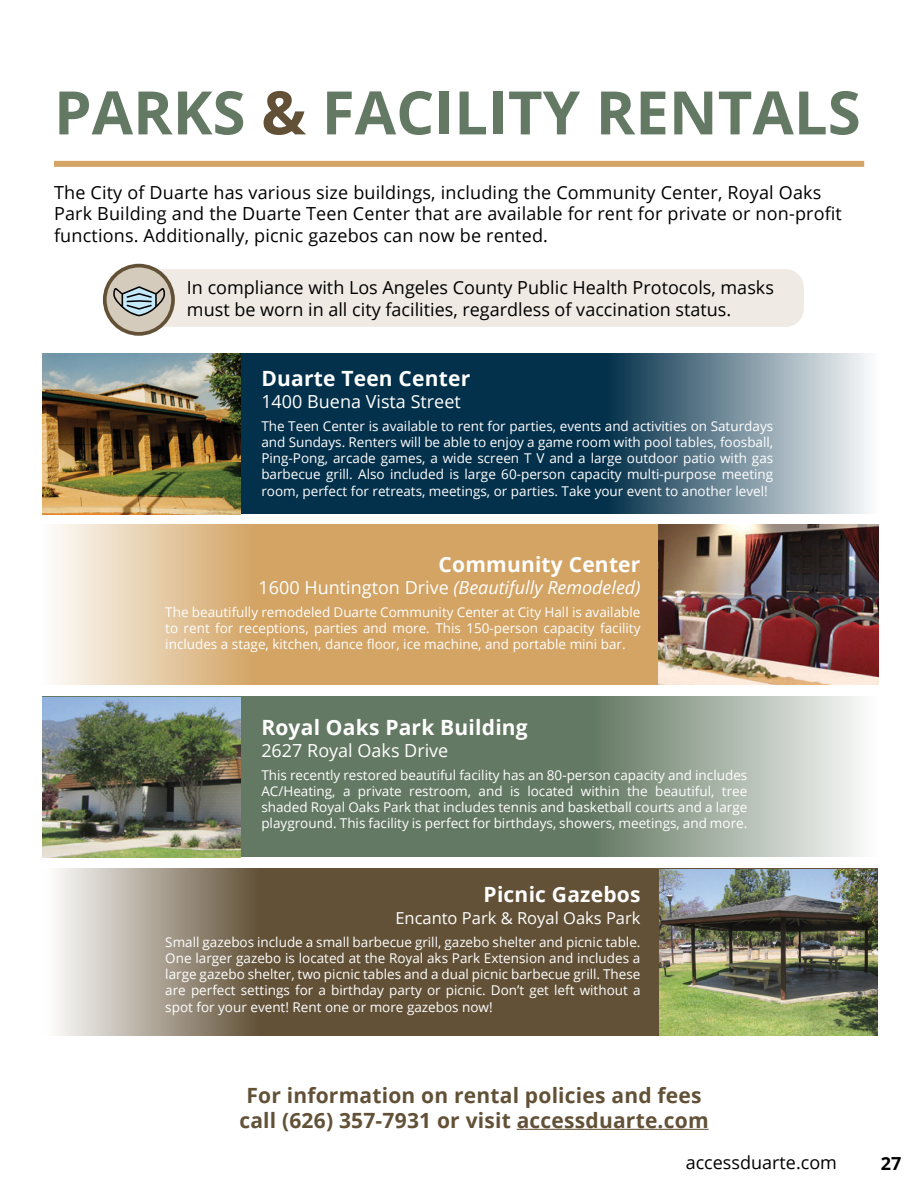
<style>
.page{position:relative;width:918px;height:1188px;background:#fff}
.page>*{position:absolute;margin:0;border:0;box-sizing:border-box;transform-origin:0 0}
.Section_Headers{font:700 60px "Open Sans";color:#647963}
.t1{font:700 21px "Open Sans";letter-spacing:.01em;color:#625137}
.t2{font:700 21px "Open Sans";letter-spacing:.01em;color:#fff}
.Class_Description{font:18px/21.6px "Open Sans";letter-spacing:.01em;color:#000}
.Class_Description-2{font:italic 18px "Open Sans";color:#fff}
.Class_Instructor{font:18px "Open Sans";color:#fff}
.t3{font:700 18px "Open Sans";color:#000}
.Class_Description-3{font:16.5px "Open Sans";color:#fff}
.Class_Description-4{font:13.5px/16.2px "Open Sans";color:#fff;text-align:justify}
.s1{color:#625137}
.s2{font-style:normal}
</style>
<div class="page">
<svg style="left:241px;top:354px;width:627px;height:160px;background:#35596e"></svg>
<svg style="left:55px;top:524px;width:604px;height:161px;background:#d9b27c"></svg>
<svg style="left:42px;top:696px;width:819px;height:160px;background:#839382"></svg>
<svg style="left:57px;top:868px;width:821px;height:168px;background:#7b6c56"></svg>
<div style="left:135px;top:269px;width:669px;height:58px;background:#efeae4;border-radius:18px"></div>
<div style="left:105px;top:266px;width:68px;height:68px;background:#d5cbbd;border-radius:50%"></div>
<svg style="left:113px;top:286px;width:52px;height:30px"></svg>
<div style="left:103px;top:264px;width:72px;height:72px;border:4px solid #625137;border-radius:50%"></div>
<img style="left:42px;top:697px;width:199px;height:160px">
<img style="left:659px;top:524px;width:220px;height:161px">
<img style="left:42px;top:354px;width:199px;height:160px">
<img style="left:660px;top:869px;width:218px;height:167px">
<hr style="left:517px;top:1129px;width:192px;height:1px;background:#625137">
<div style="left:54px;top:161px;width:810px;height:6px;background:#d3a464"></div>
<p class="Section_Headers" style="left:54px;top:70px;width:808px">PARKS <span class="s1">&amp;</span> FACILITY RENTALS</p>
<p class="Class_Description" style="left:54px;top:181px;width:790px">The City of Duarte has various size buildings, including the Community Center, Royal Oaks<br>Park Building and the Duarte Teen Center that are available for rent for private or non-profit functions. Additionally, picnic gazebos can now be rented.</p>
<p class="Class_Description" style="left:187px;top:276px;width:588px">In compliance with Los Angeles County Public Health Protocols, masks must be worn in all city facilities, regardless of vaccination status.</p>
<p class="t2" style="left:261px;top:364px;width:210px">Duarte Teen Center</p>
<p class="Class_Instructor" style="left:261px;top:389px;width:201px">1400 Buena Vista Street</p>
<p class="Class_Description-4" style="left:261px;top:417px;width:513px">The Teen Center is available to rent for parties, events and activities on Saturdays and Sundays. Renters will be able to enjoy a game room with pool tables, foosball, Ping-Pong, arcade games, a wide screen T V and a large outdoor patio with gas barbecue grill. Also included is large 60-person capacity multi-purpose meeting room, perfect for retreats, meetings, or parties. Take your event to another level!</p>
<p class="t2" style="left:439px;top:550px;width:203px">Community Center</p>
<p class="Class_Description-2" style="left:259px;top:575px;width:383px"><span class="s2">1600 Huntington Drive</span> (Beautifully Remodeled)</p>
<p class="Class_Description-4" style="left:165px;top:604px;width:477px">The beautifully remodeled Duarte Community Center at City Hall is available to rent for receptions, parties and more. This 150-person capacity facility includes a stage, kitchen, dance floor, ice machine, and portable mini bar.</p>
<p class="t2" style="left:261px;top:713px;width:268px">Royal Oaks Park Building</p>
<p class="Class_Instructor" style="left:261px;top:738px;width:189px">2627 Royal Oaks Drive</p>
<p class="Class_Description-4" style="left:261px;top:766px;width:488px">This recently restored beautiful facility has an 80-person capacity and includes AC/Heating, a private restroom, and is located within the beautiful, tree shaded Royal Oaks Park that includes tennis and basketball courts and a large playground. This facility is perfect for birthdays, showers, meetings, and more.</p>
<p class="t2" style="left:484px;top:880px;width:158px">Picnic Gazebos</p>
<p class="Class_Description-3" style="left:395px;top:907px;width:247px">Encanto Park &amp; Royal Oaks Park</p>
<p class="Class_Description-4" style="left:165px;top:933px;width:477px">Small gazebos include a small barbecue grill, gazebo shelter and picnic table.<br>One larger gazebo is located at the Royal aks Park Extension and includes a large gazebo shelter, two picnic tables and a dual picnic barbecue grill. These are perfect settings for a birthday party or picnic. Don’t get left without a spot for your event! Rent one or more gazebos now!</p>
<p class="t1" style="left:246px;top:1080px;width:457px">For information on rental policies and fees</p>
<p class="t1" style="left:239px;top:1105px;width:471px">call (626) 357-7931 or visit accessduarte.com</p>
<h3 class="Class_Description" style="left:686px;top:1152px;width:153px">accessduarte.com</h3>
<h3 class="t3" style="left:881px;top:1150px;width:22px">27</h3>
</div>
